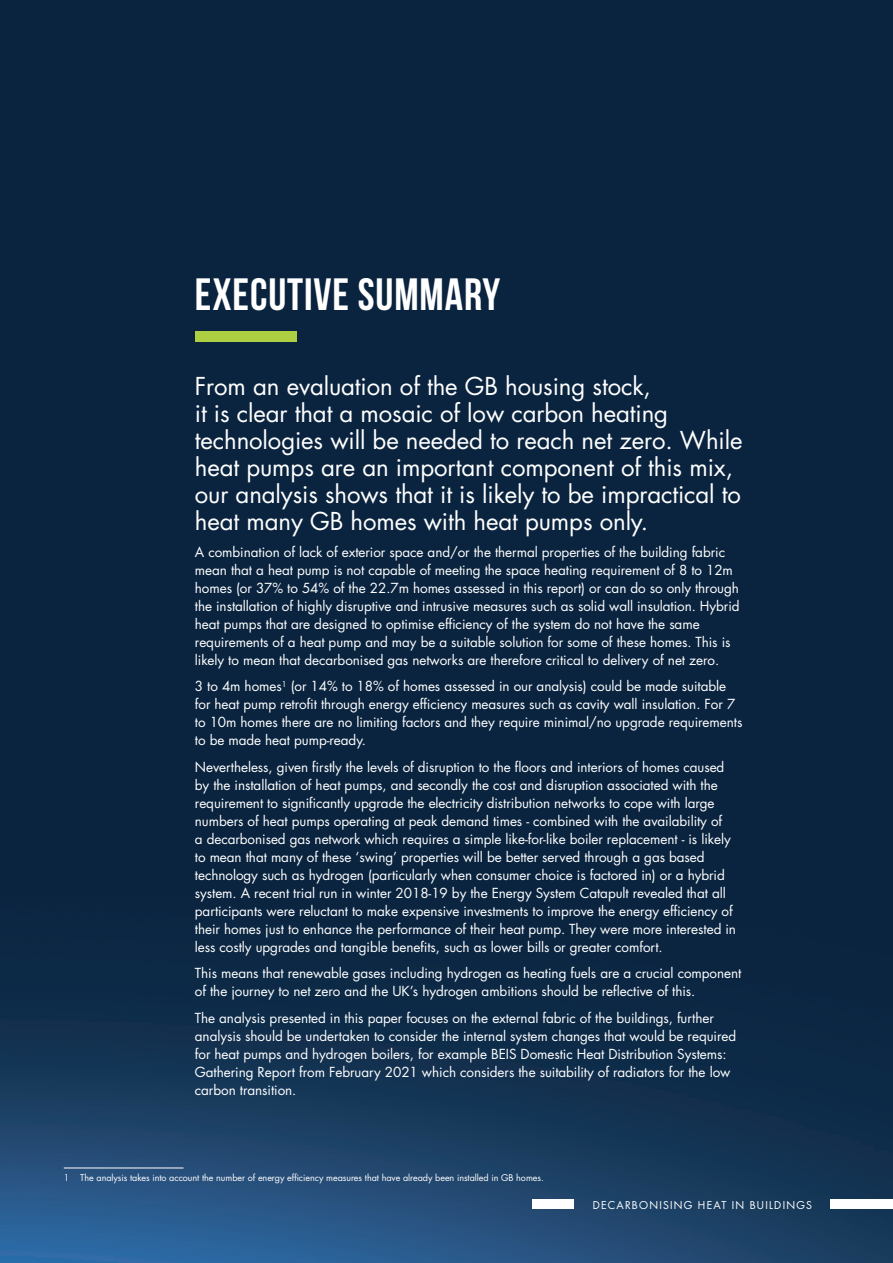
<style>
.page{position:relative;width:893px;height:1263px;background:#0a243f}
.page>*{position:absolute;margin:0;border:0;box-sizing:border-box;transform-origin:0 0}
.t1{font:700 45px "Bebas Neue";letter-spacing:.02em;color:#fff}
.t2{font:24px/27px "Futura Std";letter-spacing:-.005em;color:#fff}
.t3{font:13.5px/18px "Futura Std";letter-spacing:-.005em;color:#fff}
.t4{font:10.5px "Futura Std";letter-spacing:.12em;color:#fff}
.t5{font:9px "Futura Std";letter-spacing:-.005em;color:#fff}
</style>
<div class="page">
<img style="left:0;top:1006px;width:893px;height:257px">
<hr style="left:64px;top:1167px;width:120px;height:1px;background:#fff">
<div style="left:831px;top:1199px;width:62px;height:10px;background:#fff"></div>
<div style="left:532px;top:1199px;width:42px;height:10px;background:#fff"></div>
<div style="left:195px;top:331px;width:101px;height:10px;background:#acd042"></div>
<h1 class="t1" style="left:195px;top:270px;width:307px">EXECUTIVE SUMMARY</h1>
<p class="t2" style="left:195px;top:373px;width:549px">From an evaluation of the GB housing stock,<br>it is clear that a mosaic of low carbon heating technologies will be needed to reach net zero. While heat pumps are an important component of this mix, our analysis shows that it is likely to be impractical to heat many GB homes with heat pumps only.</p>
<p class="t3" style="left:195px;top:543px;width:546px">A combination of lack of exterior space and/or the thermal properties of the building fabric mean that a heat pump is not capable of meeting the space heating requirement of 8 to 12m homes (or 37% to 54% of the 22.7m homes assessed in this report) or can do so only through the installation of highly disruptive and intrusive measures such as solid wall insulation. Hybrid heat pumps that are designed to optimise efficiency of the system do not have the same requirements of a heat pump and may be a suitable solution for some of these homes. This is likely to mean that decarbonised gas networks are therefore critical to delivery of net zero.</p>
<p class="t3" style="left:195px;top:677px;width:549px">3 to 4m homes<sup>1</sup> (or 14% to 18% of homes assessed in our analysis) could be made suitable for heat pump retrofit through energy efficiency measures such as cavity wall insulation. For 7 to 10m homes there are no limiting factors and they require minimal/no upgrade requirements to be made heat pump-ready.</p>
<p class="t3" style="left:195px;top:758px;width:543px">Nevertheless, given firstly the levels of disruption to the floors and interiors of homes caused by the installation of heat pumps, and secondly the cost and disruption associated with the requirement to significantly upgrade the electricity distribution networks to cope with large numbers of heat pumps operating at peak demand times - combined with the availability of<br>a decarbonised gas network which requires a simple like-for-like boiler replacement - is likely to mean that many of these ‘swing’ properties will be better served through a gas based technology such as hydrogen (particularly when consumer choice is factored in) or a hybrid system. A recent trial run in winter 2018-19 by the Energy System Catapult revealed that all participants were reluctant to make expensive investments to improve the energy efficiency of their homes just to enhance the performance of their heat pump. They were more interested in less costly upgrades and tangible benefits, such as lower bills or greater comfort.</p>
<p class="t3" style="left:195px;top:964px;width:548px">This means that renewable gases including hydrogen as heating fuels are a crucial component of the journey to net zero and the UK’s hydrogen ambitions should be reflective of this.</p>
<p class="t3" style="left:195px;top:1009px;width:543px">The analysis presented in this paper focuses on the external fabric of the buildings, further analysis should be undertaken to consider the internal system changes that would be required for heat pumps and hydrogen boilers, for example BEIS Domestic Heat Distribution Systems:<br>Gathering Report from February 2021 which considers the suitability of radiators for the low carbon transition.</p>
<p class="t5" style="left:64px;top:1172px;width:481px">1 The analysis takes into account the number of energy efficiency measures that have already been installed in GB homes.</p>
<p class="t4" style="left:593px;top:1198px;width:221px">DECARBONISING HEAT IN BUILDINGS</p>
</div>
